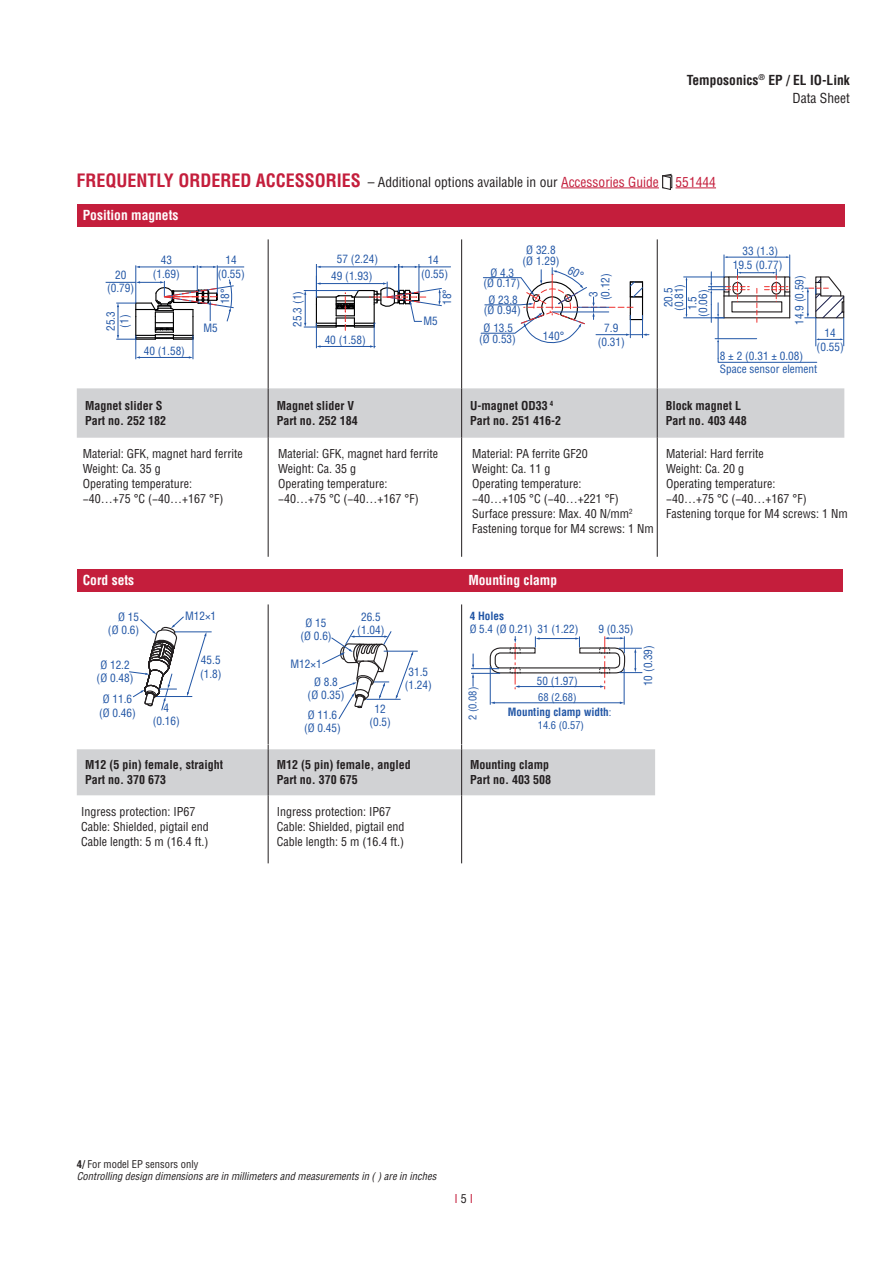
<style>
.page{position:relative;width:893px;height:1263px;background:#fff}
.page>*{position:absolute;margin:0;border:0;box-sizing:border-box;transform-origin:0 0}
.t1{font:condensed 13.5px "Helvetica LT Std";color:#231f20}
.t2{font:700 condensed 13.5px "Helvetica LT Std";color:#fff}
.t3{font:700 condensed 13.5px/18px "Helvetica LT Std";color:#231f20;text-align:right}
.t4{font:condensed 12px/15px "Helvetica LT Std";color:#231f20}
.t5{font:700 condensed 12px/15px "Helvetica LT Std";color:#231f20}
.t6{font:condensed 12px "Helvetica LT Std";color:#c41e3c}
.t7{font:condensed 11.25px/13.5px "Helvetica LT Std";color:#2155a5;text-align:center}
.t8{font:condensed 11.25px/10.5px "Helvetica LT Std";color:#2056a6;text-align:center}
.t9{font:condensed 11.1px "Helvetica LT Std";color:#2155a5}
.t10{font:700 condensed 11.1px "Helvetica LT Std";color:#2155a5}
.t11{font:italic condensed 10.5px/12.6px "Helvetica LT Std";color:#231f20}
.t12{font:condensed 10.5px "Helvetica LT Std";color:#2155a5}
.s1{font-weight:400}
.s2{font-weight:700;font-size:18px;color:#c41e3c}
.s3{color:#c41e3c}
.s4{font-weight:400;font-size:10.5px}
.s5{font-weight:700;font-style:normal}
.s6{font-style:normal}
.s7{color:#231f20}
</style>
<div class="page">
<div style="left:77px;top:204px;width:767px;height:23px;background:#c41e3c"></div>
<div style="left:77px;top:388px;width:767px;height:50px;background:#d1d2d4"></div>
<hr style="left:268px;top:239px;width:1px;height:149px;background:#231f20">
<hr style="left:268px;top:388px;width:1px;height:50px;background:#231f20">
<hr style="left:268px;top:438px;width:1px;height:119px;background:#231f20">
<hr style="left:461px;top:239px;width:1px;height:149px;background:#231f20">
<hr style="left:657px;top:239px;width:1px;height:149px;background:#231f20">
<hr style="left:461px;top:438px;width:1px;height:119px;background:#231f20">
<hr style="left:461px;top:388px;width:1px;height:50px;background:#231f20">
<hr style="left:657px;top:388px;width:1px;height:50px;background:#231f20">
<hr style="left:657px;top:438px;width:1px;height:119px;background:#231f20">
<hr style="left:106px;top:282px;width:30px;height:1px;background:#2155a5">
<svg style="left:116px;top:265px;width:128px;height:94px"></svg>
<hr style="left:419px;top:267px;width:32px;height:1px;background:#2155a5">
<svg style="left:304px;top:264px;width:138px;height:84px"></svg>
<hr style="left:686px;top:280px;width:1px;height:35px;background:#2056a6">
<hr style="left:684px;top:318px;width:40px;height:1px;background:#2056a6">
<hr style="left:684px;top:277px;width:40px;height:1px;background:#2056a6">
<svg style="left:708px;top:255px;width:137px;height:108px"></svg>
<div style="left:77px;top:569px;width:765px;height:23px;background:#c41e3c"></div>
<hr style="left:268px;top:604px;width:1px;height:141px;background:#231f20">
<hr style="left:268px;top:795px;width:1px;height:68px;background:#231f20">
<hr style="left:461px;top:604px;width:1px;height:141px;background:#231f20">
<svg style="left:77px;top:745px;width:578px;height:50px;background:#d4d5d7"></svg>
<hr style="left:461px;top:795px;width:1px;height:68px;background:#231f20">
<hr style="left:461px;top:749px;width:1px;height:46px;background:#231f20">
<hr style="left:268px;top:749px;width:1px;height:46px;background:#231f20">
<hr style="left:175px;top:632px;width:37px;height:1px;background:#2155a5">
<svg style="left:129px;top:616px;width:77px;height:95px"></svg>
<hr style="left:384px;top:651px;width:34px;height:1px;background:#2155a5">
<svg style="left:322px;top:629px;width:91px;height:90px"></svg>
<hr style="left:490px;top:666px;width:1px;height:39px;background:#2155a5">
<hr style="left:494px;top:702px;width:127px;height:1px;background:#2155a5">
<hr style="left:624px;top:668px;width:1px;height:37px;background:#2155a5">
<svg style="left:471px;top:636px;width:171px;height:53px"></svg>
<hr style="left:561px;top:188px;width:98px;height:1px;background:#c41e3c">
<hr style="left:675px;top:188px;width:41px;height:1px;background:#c41e3c">
<svg style="left:662px;top:174px;width:10px;height:16px"></svg>
<svg style="left:481px;top:267px;width:168px;height:77px"></svg>
<p class="t3" style="left:687px;top:71px;width:165px">Temposonics<sup>®</sup> EP / EL IO-Link<br><span class="s1">Data Sheet</span></p>
<p class="t1" style="left:77px;top:173px;width:641px"><span class="s2">FREQUENTLY ORDERED ACCESSORIES</span> – Additional options available in our <span class="s3">Accessories Guide 551444</span></p>
<p class="t2" style="left:83px;top:206px;width:97px">Position magnets</p>
<p class="t7" style="left:337px;top:252px;width:43px">57 (2.24)</p>
<p class="t7" style="left:421px;top:253px;width:29px">14 (0.55)</p>
<p class="t7" style="left:153px;top:253px;width:29px">43 (1.69)</p>
<p class="t7" style="left:218px;top:253px;width:29px">14 (0.55)</p>
<p class="t7" style="left:107px;top:268px;width:29px">20 (0.79)</p>
<p class="t7" style="left:331px;top:269px;width:43px">49 (1.93)</p>
<p class="t7" style="left:218px;top:304px;width:17px;rotate:-90deg">18°</p>
<p class="t7" style="left:440px;top:305px;width:17px;rotate:-90deg">18°</p>
<p class="t7" style="left:291px;top:327px;width:37px;rotate:-90deg">25.3 (1)</p>
<p class="t7" style="left:104px;top:331px;width:21px;text-align:left;rotate:-90deg">25.3 (1)</p>
<p class="t7" style="left:423px;top:314px;width:16px">M5</p>
<p class="t7" style="left:325px;top:333px;width:43px">40 (1.58)</p>
<p class="t7" style="left:204px;top:321px;width:16px">M5</p>
<p class="t7" style="left:144px;top:344px;width:43px">40 (1.58)</p>
<p class="t7" style="left:523px;top:245px;width:38px;line-height:10.5px">Ø 32.8 (Ø 1.29)</p>
<p class="t7" style="left:483px;top:267px;width:38px;line-height:10.5px">Ø 4.3 (Ø 0.17)</p>
<p class="t7" style="left:484px;top:294px;width:38px;line-height:10.5px">Ø 23.8 (Ø 0.94)</p>
<p class="t7" style="left:479px;top:323px;width:38px;line-height:10.5px">Ø 13.5 (Ø 0.53)</p>
<p class="t7" style="left:543px;top:329px;width:23px">140°</p>
<p class="t7" style="left:587px;top:300px;width:29px;line-height:12px;text-align:left;rotate:-90deg">3 (0.12)</p>
<p class="t7" style="left:598px;top:321px;width:29px">7.9 (0.31)</p>
<p class="t8" style="left:742px;top:245px;width:37px">33 (1.3)</p>
<p class="t8" style="left:733px;top:260px;width:51px">19.5 (0.77)</p>
<p class="t8" style="left:663px;top:311px;width:29px;rotate:-90deg">20.5 (0.81)</p>
<p class="t8" style="left:794px;top:325px;width:51px;rotate:-90deg">14.9 (0.59)</p>
<p class="t8" style="left:720px;top:349px;width:99px;line-height:13.5px;text-align:left">8 ± 2 (0.31 ± 0.08)<br>Space sensor element</p>
<p class="t8" style="left:687px;top:317px;width:29px;rotate:-90deg">1.5 (0.06)</p>
<p class="t8" style="left:817px;top:326px;width:29px;line-height:13.5px">14 (0.55)</p>
<p class="t5" style="left:85px;top:398px;width:82px">Magnet slider S<br>Part no. 252 182</p>
<p class="t5" style="left:277px;top:398px;width:82px">Magnet slider V<br>Part no. 252 184</p>
<p class="t5" style="left:470px;top:398px;width:92px">U-magnet OD33 <sup>4<br></sup>Part no. 251 416-2</p>
<p class="t5" style="left:666px;top:398px;width:82px">Block magnet L<br>Part no. 403 448</p>
<p class="t4" style="left:83px;top:446px;width:161px">Material: GFK, magnet hard ferrite<br>Weight: Ca. 35 g<br>Operating temperature: −40…+75 °C (−40…+167 °F)</p>
<p class="t4" style="left:278px;top:446px;width:161px">Material: GFK, magnet hard ferrite<br>Weight: Ca. 35 g<br>Operating temperature: −40…+75 °C (−40…+167 °F)</p>
<p class="t4" style="left:472px;top:446px;width:183px">Material: PA ferrite GF20<br>Weight: Ca. 11 g<br>Operating temperature:<br>−40…+105 °C (−40…+221 °F)<br>Surface pressure: Max. 40 N/mm<sup>2<br></sup>Fastening torque for M4 screws: 1 Nm</p>
<p class="t4" style="left:666px;top:446px;width:183px">Material: Hard ferrite<br>Weight: Ca. 20 g<br>Operating temperature:<br>−40…+75 °C (−40…+167 °F)<br>Fastening torque for M4 screws: 1 Nm</p>
<p class="t2" style="left:83px;top:571px;width:53px">Cord sets</p>
<p class="t2" style="left:468px;top:571px;width:90px">Mounting clamp</p>
<p class="t7" style="left:118px;top:610px;width:22px">Ø 15</p>
<p class="t7" style="left:185px;top:609px;width:33px">M12×1</p>
<p class="t7" style="left:108px;top:623px;width:33px">(Ø 0.6)</p>
<p class="t7" style="left:97px;top:658px;width:38px">Ø 12.2 (Ø 0.48)</p>
<p class="t7" style="left:99px;top:692px;width:38px">Ø 11.6 (Ø 0.46)</p>
<p class="t7" style="left:153px;top:701px;width:29px">4 (0.16)</p>
<p class="t7" style="left:200px;top:653px;width:23px;text-align:left">45.5 (1.8)</p>
<p class="t7" style="left:357px;top:610px;width:29px">26.5 (1.04)</p>
<p class="t7" style="left:300px;top:616px;width:33px">Ø 15 (Ø 0.6)</p>
<p class="t7" style="left:308px;top:675px;width:38px">Ø 8.8 (Ø 0.35)</p>
<p class="t7" style="left:304px;top:708px;width:38px">Ø 11.6 (Ø 0.45)</p>
<p class="t7" style="left:369px;top:702px;width:23px">12 (0.5)</p>
<p class="t7" style="left:290px;top:657px;width:33px">M12×1</p>
<p class="t7" style="left:405px;top:665px;width:29px">31.5 (1.24)</p>
<p class="t10" style="left:470px;top:609px;width:36px">4 Holes</p>
<p class="t9" style="left:470px;top:622px;width:110px">Ø 5.4 (Ø 0.21) 31 (1.22)</p>
<p class="t9" style="left:598px;top:622px;width:37px">9 (0.35)</p>
<p class="t9" style="left:537px;top:673px;width:42px">50 (1.97)</p>
<p class="t12" style="left:466px;top:720px;width:35px;rotate:-90deg">2 (0.08)</p>
<p class="t12" style="left:538px;top:690px;width:40px">68 (2.68)</p>
<p class="t10" style="left:508px;top:705px;width:105px">Mounting clamp width<span class="s4">:</span></p>
<p class="t12" style="left:538px;top:718px;width:48px">14.6 (0.57)</p>
<p class="t5" style="left:85px;top:757px;width:140px">M12 (5 pin) female, straight<br>Part no. 370 673</p>
<p class="t5" style="left:277px;top:757px;width:136px">M12 (5 pin) female, angled<br>Part no. 370 675</p>
<p class="t5" style="left:470px;top:757px;width:82px">Mounting clamp<br>Part no. 403 508</p>
<p class="t4" style="left:81px;top:804px;width:129px">Ingress protection: IP67<br>Cable: Shielded, pigtail end<br>Cable length: 5 m (16.4 ft.)</p>
<p class="t4" style="left:277px;top:804px;width:129px">Ingress protection: IP67<br>Cable: Shielded, pigtail end<br>Cable length: 5 m (16.4 ft.)</p>
<p class="t9" style="left:641px;top:686px;width:42px;rotate:-90deg">10 (0.39)</p>
<p class="t11" style="left:77px;top:1158px;width:361px"><span class="s5">4/</span> <span class="s6">For model EP sensors only<br></span>Controlling design dimensions are in millimeters and measurements in ( ) are in inches</p>
<p class="t6" style="left:455px;top:1190px;width:20px">I <span class="s7">5</span> I</p>
</div>
